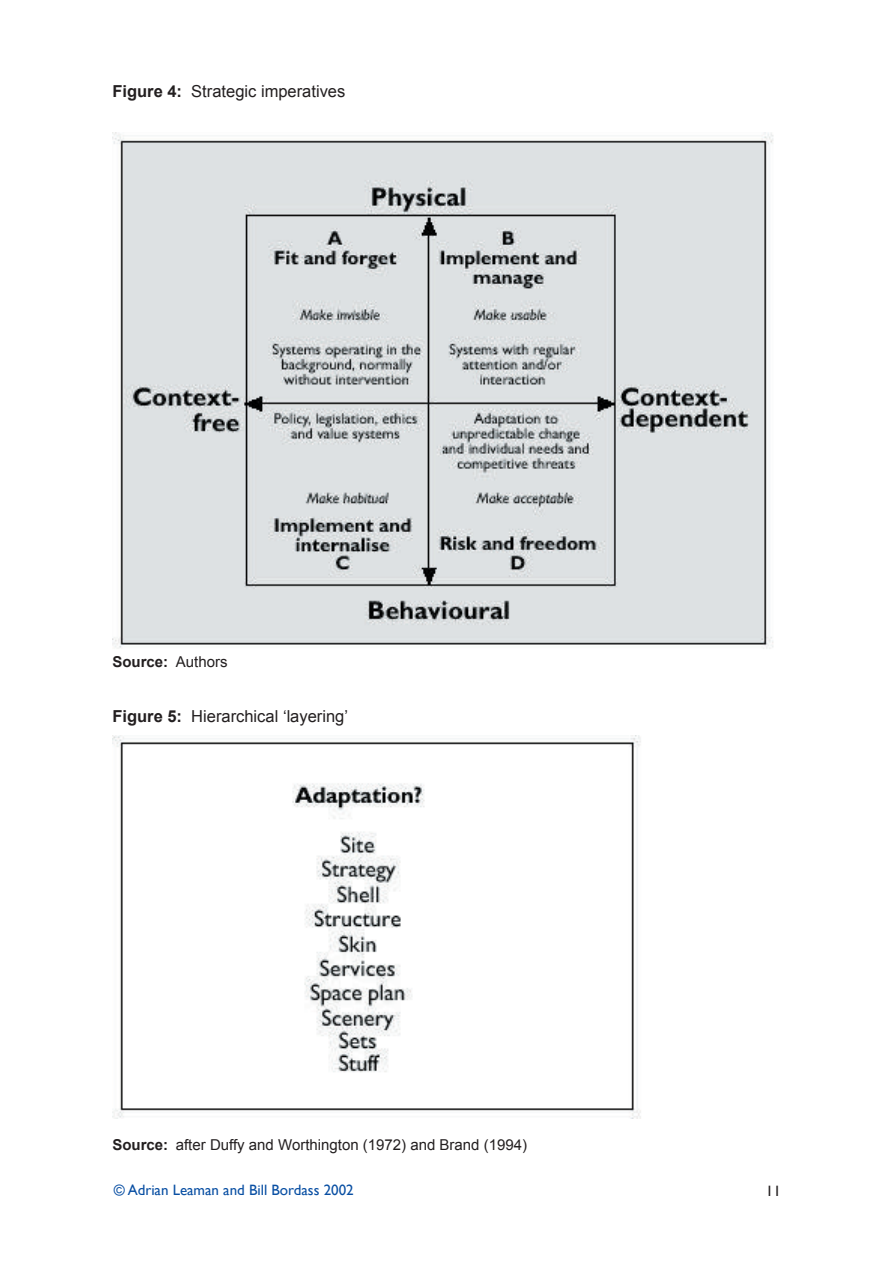
<style>
.page{position:relative;width:893px;height:1263px;background:#fff}
.page>*{position:absolute;margin:0;border:0;box-sizing:border-box;transform-origin:0 0}
.t1{font:16.5px "Arial";color:#231f20}
.t2{font:15px "Arial";color:#231f20}
.t3{font:15px "Gill Sans";color:#094fa3}
.t4{font:700 15px "Arial";color:#231f20}
.t5{font:15px "Gill Sans";color:#231f20}
.s1{font-weight:700}
.s2{font-weight:400}
</style>
<div class="page">
<img style="left:112px;top:132px;width:661px;height:517px">
<img style="left:112px;top:735px;width:529px;height:383px">
<p class="t1" style="left:112px;top:82px;width:234px"><span class="s1">Figure 4:</span> Strategic imperatives</p>
<p class="t4" style="left:112px;top:653px;width:117px">Source: <span class="s2">Authors</span></p>
<p class="t1" style="left:112px;top:707px;width:237px"><span class="s1">Figure 5:</span> Hierarchical ‘layering’</p>
<p class="t2" style="left:112px;top:1136px;width:416px"><span class="s1">Source:</span> after Duffy and Worthington (1972) and Brand (1994)</p>
<p class="t3" style="left:114px;top:1181px;width:241px">© Adrian Leaman and Bill Bordass 2002</p>
<p class="t5" style="left:766px;top:1182px;width:16px">11</p>
</div>
